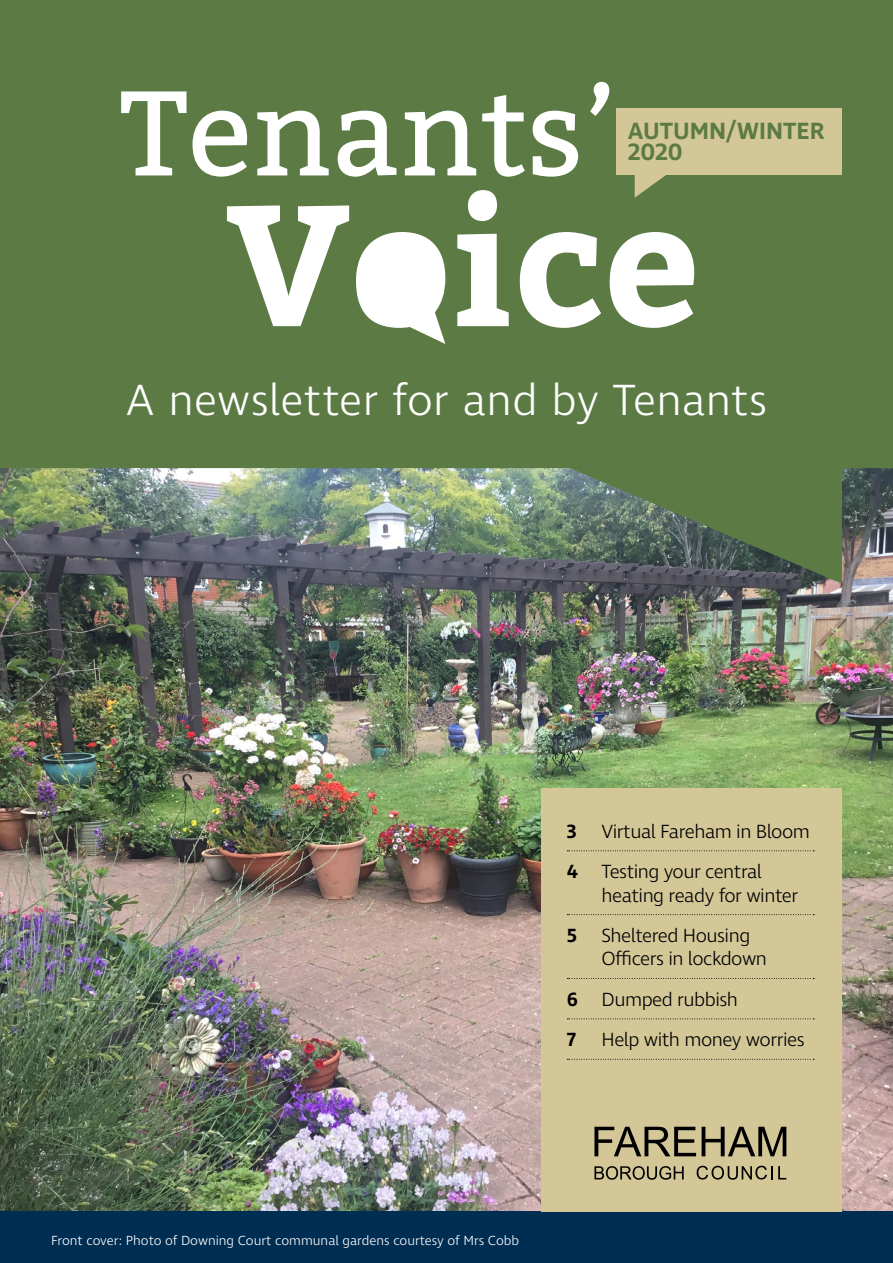
<style>
.page{position:relative;width:893px;height:1263px;background:#fff}
.page>*{position:absolute;margin:0;border:0;box-sizing:border-box;transform-origin:0 0}
.t1{font:300 44.55px "Ingra";letter-spacing:.005em;color:#fff}
.t2{font:600 24px/21px "Ingra";color:#5c7b44}
.t3{font:300 19.5px "Ingra";letter-spacing:-.025em;color:#000}
.t4{font:600 19.5px "Ingra";color:#000}
.t5{font:300 13.5px "Ingra";color:#fff}
</style>
<div class="page">
<img style="left:0;top:584px;width:893px;height:628px">
<div style="left:0;top:1212px;width:893px;height:51px;background:#002d52"></div>
<div style="left:541px;top:789px;width:301px;height:423px;background:#d3c798"></div>
<svg style="left:567px;top:1059px;width:247px;height:1px"></svg>
<svg style="left:567px;top:1018px;width:247px;height:1px"></svg>
<svg style="left:567px;top:978px;width:247px;height:1px"></svg>
<svg style="left:567px;top:914px;width:247px;height:1px"></svg>
<svg style="left:567px;top:850px;width:247px;height:1px"></svg>
<svg style="left:0;top:0;width:893px;height:584px;background:#607b4e"></svg>
<svg style="left:121px;top:91px;width:66px;height:84px"></svg>
<svg style="left:193px;top:111px;width:54px;height:66px"></svg>
<svg style="left:257px;top:111px;width:72px;height:64px"></svg>
<svg style="left:338px;top:111px;width:58px;height:66px"></svg>
<svg style="left:405px;top:111px;width:71px;height:64px"></svg>
<svg style="left:482px;top:95px;width:43px;height:82px"></svg>
<svg style="left:533px;top:111px;width:45px;height:66px"></svg>
<svg style="left:590px;top:82px;width:19px;height:34px"></svg>
<svg style="left:227px;top:205px;width:122px;height:121px"></svg>
<svg style="left:356px;top:232px;width:89px;height:112px"></svg>
<div style="left:468px;top:190px;width:29px;height:31px;background:#fff;border-radius:50%"></div>
<svg style="left:457px;top:234px;width:52px;height:92px"></svg>
<svg style="left:520px;top:232px;width:81px;height:96px"></svg>
<svg style="left:610px;top:232px;width:84px;height:96px"></svg>
<div style="left:617px;top:108px;width:225px;height:67px;background:#d3c798"></div>
<svg style="left:635px;top:175px;width:36px;height:23px"></svg>
<svg style="left:594px;top:1166px;width:90px;height:14px"></svg>
<svg style="left:697px;top:1166px;width:89px;height:14px"></svg>
<svg style="left:594px;top:1127px;width:102px;height:29px"></svg>
<svg style="left:702px;top:1127px;width:84px;height:29px"></svg>
<p class="t2" style="left:628px;top:122px;width:198px">AUTUMN/WINTER<br>2020</p>
<p class="t1" style="left:126px;top:372px;width:643px">A newsletter for and by Tenants</p>
<p class="t4" style="left:567px;top:819px;width:11px">3</p>
<p class="t3" style="left:601px;top:819px;width:210px">Virtual Fareham in Bloom</p>
<p class="t4" style="left:567px;top:859px;width:13px">4</p>
<p class="t3" style="left:601px;top:859px;width:162px">Testing your central</p>
<p class="t3" style="left:601px;top:883px;width:198px">heating ready for winter</p>
<p class="t4" style="left:567px;top:923px;width:12px">5</p>
<p class="t3" style="left:601px;top:923px;width:150px">Sheltered Housing</p>
<p class="t3" style="left:601px;top:947px;width:167px">Ofcers in lockdown</p>
<p class="t4" style="left:567px;top:987px;width:13px">6</p>
<p class="t3" style="left:601px;top:987px;width:138px">Dumped rubbish</p>
<p class="t4" style="left:567px;top:1027px;width:11px">7</p>
<p class="t3" style="left:601px;top:1027px;width:205px">Help with money worries</p>
<p class="t5" style="left:51px;top:1232px;width:470px">Front cover: Photo of Downing Court communal gardens courtesy of Mrs Cobb</p>
</div>
